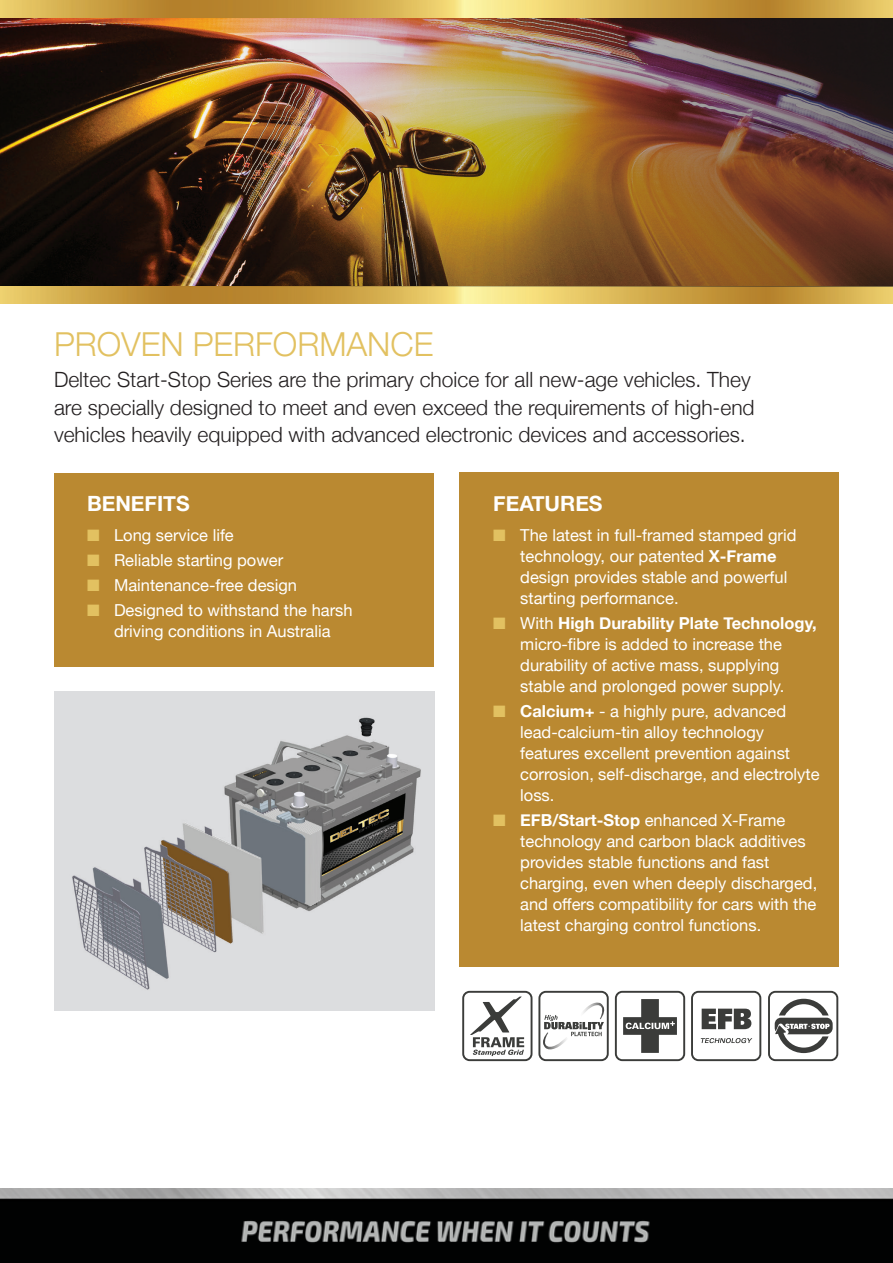
<style>
.page{position:relative;width:893px;height:1263px;background:#fff}
.page>*{position:absolute;margin:0;border:0;box-sizing:border-box;transform-origin:0 0}
.t1{font:300 33px "Helvetica Neue";color:#e2c161}
.t2{font:300 21px/27px "Helvetica Neue";color:#231f20}
.t3{font:700 21px "Helvetica Neue";color:#fff}
.t4{font:16.5px/21px "Helvetica Neue";color:#fff}
.s1{color:#e2c161}
.s2{font-weight:700}
</style>
<div class="page">
<div style="left:54px;top:473px;width:380px;height:193px;background:#ba8931"></div>
<div style="left:459px;top:473px;width:380px;height:494px;background:#ba8931"></div>
<img style="left:0;top:18px;width:164px;height:269px">
<img style="left:54px;top:692px;width:380px;height:319px">
<img style="left:0;top:287px;width:893px;height:17px">
<svg style="left:621px;top:997px;width:65px;height:65px"></svg>
<svg style="left:615px;top:991px;width:70px;height:70px"></svg>
<svg style="left:469px;top:996px;width:64px;height:66px"></svg>
<svg style="left:462px;top:991px;width:70px;height:70px"></svg>
<svg style="left:545px;top:1061px;width:57px;height:1px"></svg>
<svg style="left:538px;top:991px;width:71px;height:70px"></svg>
<svg style="left:768px;top:991px;width:70px;height:70px"></svg>
<svg style="left:697px;top:1061px;width:58px;height:1px"></svg>
<svg style="left:691px;top:991px;width:70px;height:70px"></svg>
<img style="left:164px;top:18px;width:729px;height:269px">
<img style="left:0;top:0;width:893px;height:18px">
<img style="left:0;top:1188px;width:892px;height:75px">
<h1 class="t1" style="left:54px;top:318px;width:381px">PROVEN PERFORMANCE</h1>
<p class="t2" style="left:54px;top:365px;width:702px">Deltec Start-Stop Series are the primary choice for all new-age vehicles. They are specially designed to meet and even exceed the requirements of high-end vehicles heavily equipped with advanced electronic devices and accessories.</p>
<p class="t3" style="left:87px;top:487px;width:104px">BENEFITS</p>
<p class="t4" style="left:87px;top:525px;width:148px"><span class="s1">■</span> Long service life</p>
<p class="t4" style="left:87px;top:550px;width:198px"><span class="s1">■</span> Reliable starting power</p>
<p class="t4" style="left:87px;top:576px;width:212px"><span class="s1">■</span> Maintenance-free design</p>
<p class="t4" style="left:87px;top:601px;width:267px;text-align:center"><span class="s1">■</span> Designed to withstand the harsh driving conditions in Australia</p>
<p class="t3" style="left:493px;top:487px;width:111px">FEATURES</p>
<p class="t4" style="left:520px;top:525px;width:278px;text-indent:-27px"><span class="s1">■</span> The latest in full-framed stamped grid technology, our patented <span class="s2">X-Frame </span>design provides stable and powerful starting performance.</p>
<p class="t4" style="left:520px;top:613px;width:298px;text-indent:-27px"><span class="s1">■</span> With <span class="s2">High Durability Plate Technology, </span>micro-fibre is added to increase the durability of active mass, supplying stable and prolonged power supply.</p>
<p class="t4" style="left:520px;top:702px;width:301px;text-indent:-27px"><span class="s1">■</span> <span class="s2">Calcium+</span> - a highly pure, advanced lead-calcium-tin alloy technology features excellent prevention against corrosion, self-discharge, and electrolyte loss.</p>
<p class="t4" style="left:520px;top:811px;width:299px;text-indent:-27px"><span class="s1">■</span> <span class="s2">EFB/Start-Stop</span> enhanced X-Frame technology and carbon black additives provides stable functions and fast charging, even when deeply discharged, and offers compatibility for cars with the latest charging control functions.</p>
</div>
